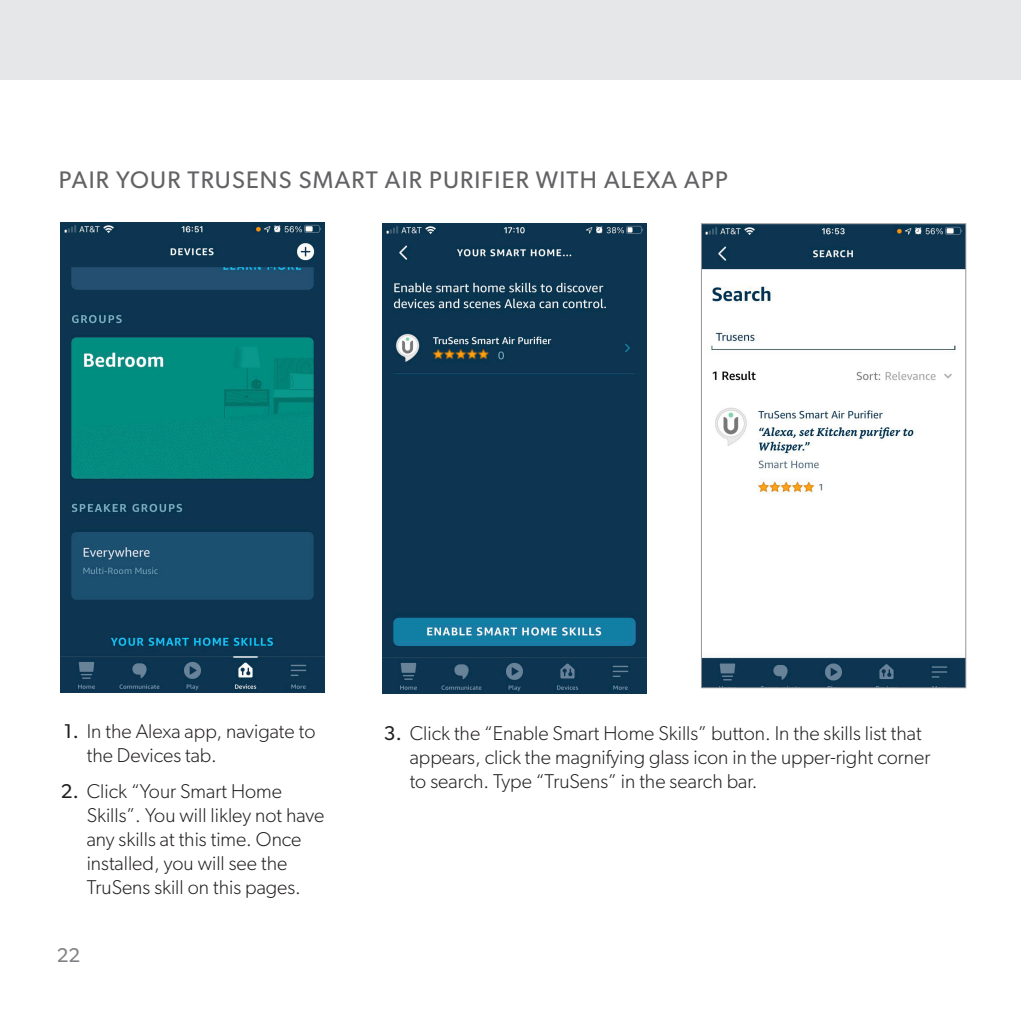
<style>
.page{position:relative;width:1021px;height:1021px;background:#fff}
.page>*{position:absolute;margin:0;border:0;box-sizing:border-box;transform-origin:0 0}
.t1{font:24px "Gibson";letter-spacing:.05em;color:#636366}
.t2{font:300 20px/24px "Gibson";color:#231f20}
.t3{font:20px "Gibson";color:#808285}
.s1{font-weight:400}
</style>
<div class="page">
<div style="left:0;top:0;width:1020px;height:79px;background:#e6e7e9"></div>
<img style="left:382px;top:223px;width:265px;height:470px">
<img style="left:60px;top:222px;width:264px;height:470px">
<img style="left:703px;top:225px;width:261px;height:461px">
<div style="left:701px;top:223px;width:265px;height:465px;border:1px solid #939598"></div>
<p class="t1" style="left:59px;top:165px;width:670px">PAIR YOUR TRUSENS SMART AIR PURIFIER WITH ALEXA APP</p>
<p class="t2" style="left:87px;top:719px;width:230px;text-indent:-23px"><span class="s1">1.</span> In the Alexa app, navigate to the Devices tab.</p>
<p class="t2" style="left:87px;top:779px;width:239px;text-indent:-26px"><span class="s1">2.</span> Click “Your Smart Home<br>Skills”. You will likley not have any skills at this time. Once installed, you will see the<br>TruSens skill on this pages.</p>
<p class="t3" style="left:57px;top:942px;width:25px">22</p>
<p class="t2" style="left:410px;top:720px;width:522px;text-indent:-26px"><span class="s1">3.</span> Click the “Enable Smart Home Skills” button. In the skills list that appears, click the magnifying glass icon in the upper-right corner to search. Type “TruSens” in the search bar.</p>
</div>
